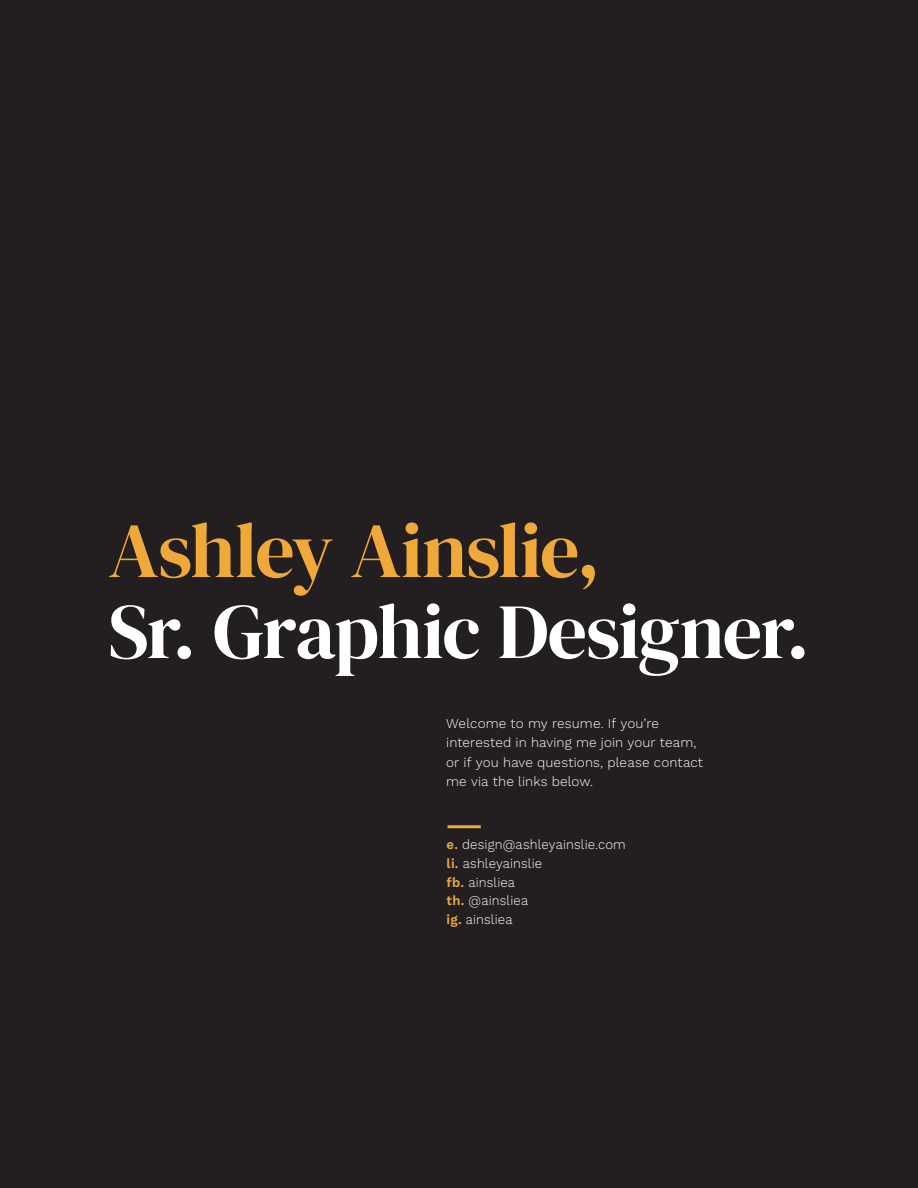
<style>
.page{position:relative;width:918px;height:1188px;background:#231f20}
.page>*{position:absolute;margin:0;border:0;box-sizing:border-box;transform-origin:0 0}
.t1{font:78px "DM Serif Display";letter-spacing:-.02em;color:#fff}
.t2{font:78px "DM Serif Display";letter-spacing:-.01em;color:#efa83a}
.t3{font:300 13.5px/18.8px "Work Sans";letter-spacing:.01em;color:#fff}
.s1{font-weight:600;color:#efa83a}
</style>
<div class="page">
<hr style="left:448px;top:825px;width:33px;height:3px;background:#efa83a">
<h1 class="t2" style="left:108px;top:506px;width:493px">Ashley Ainslie,</h1>
<h1 class="t1" style="left:108px;top:587px;width:703px">Sr. Graphic Designer.</h1>
<p class="t3" style="left:446px;top:714px;width:258px;line-height:19.5px">Welcome to my resume. If you’re interested in having me join your team, or if you have questions, please contact me via the links below.</p>
<p class="t3" style="left:447px;top:836px;width:181px"><span class="s1">e.</span> design@ashleyainslie.com <span class="s1">li.</span> ashleyainslie<br><span class="s1">fb.</span> ainsliea<br><span class="s1">th.</span> @ainsliea<br><span class="s1">ig.</span> ainsliea</p>
</div>
